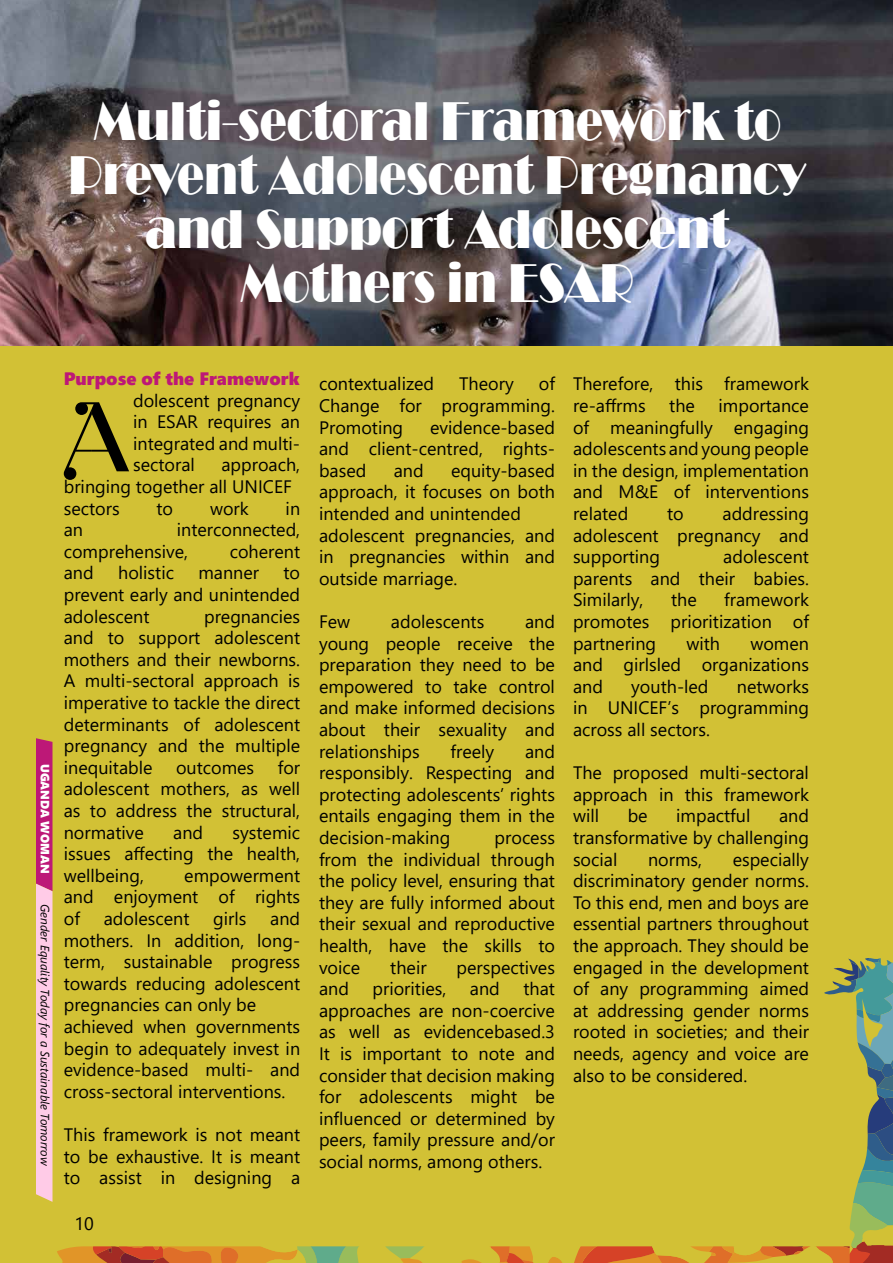
<style>
.page{position:relative;width:893px;height:1263px;background:#fff}
.page>*{position:absolute;margin:0;border:0;box-sizing:border-box;transform-origin:0 0}
.t1{font:99.9px "Safira";color:#000}
.t2{font:56.25px/54px "Broadway";color:#fff;text-align:center;scale:.8 1}
.t3{font:18px/21.6px "Segoe UI";color:#000;text-align:justify}
.t4{font:18px "Segoe UI Black";color:#bd1877}
.t5{font:italic 12px "Segoe UI";color:#000}
.t6{font:12px "Segoe UI Black";color:#fff}
</style>
<div class="page">
<div style="left:0;top:338px;width:893px;height:925px;background:#d2c135"></div>
<img style="left:0;top:0;width:893px;height:345px">
<svg style="left:36px;top:738px;width:857px;height:525px"></svg>
<div style="left:841px;top:1015px;width:6px;height:7px;background:#d2c135;border-radius:50%"></div>
<h2 class="t2" style="left:69px;top:94px;width:923px">Multi-sectoral Framework to<br>Prevent Adolescent Pregnancy and Support Adolescent<br>Mothers in ESAR</h2>
<p class="t6" style="left:54px;top:764px;width:112px;rotate:90deg">UGANDA WOMAN</p>
<p class="t5" style="left:56px;top:904px;width:263px;rotate:90deg">Gender Equality Today for a Sustainable Tomorrow</p>
<p class="t4" style="left:64px;top:365px;width:237px">Purpose of the Framework</p>
<h1 class="t1" style="left:64px;top:388px;width:71px">A</h1>
<p class="t3" style="left:133px;top:388px;width:169px">dolescent pregnancy in ESAR requires an integrated and multi&shy;sectoral</p>
<p class="t3" style="left:64px;top:452px;width:238px;text-align:left;text-indent:158px">approach, bringing together all UNICEF sectors</p>
<p class="t3" style="left:157px;top:496px;width:18px">to</p>
<p class="t3" style="left:210px;top:496px;width:40px">work</p>
<p class="t3" style="left:286px;top:496px;width:16px">in</p>
<p class="t3" style="left:64px;top:517px;width:238px;text-indent:113px">interconnected, comprehensive,</p>
<p class="t3" style="left:64px;top:517px;width:21px">an</p>
<p class="t3" style="left:230px;top:539px;width:72px">coherent</p>
<p class="t3" style="left:64px;top:560px;width:31px">and</p>
<p class="t3" style="left:118px;top:560px;width:57px">holistic</p>
<p class="t3" style="left:198px;top:560px;width:62px">manner</p>
<p class="t3" style="left:64px;top:560px;width:238px;text-indent:220px">to prevent early and unintended adolescent</p>
<p class="t3" style="left:64px;top:604px;width:238px;text-indent:140px">pregnancies and to support adolescent mothers and their newborns.<br>A multi-sectoral approach is imperative to tackle the direct determinants of adolescent pregnancy and the multiple inequitable</p>
<p class="t3" style="left:64px;top:755px;width:238px;text-indent:214px">for adolescent mothers, as well as to address the structural, normative</p>
<p class="t3" style="left:176px;top:755px;width:80px">outcomes</p>
<p class="t3" style="left:173px;top:820px;width:31px">and</p>
<p class="t3" style="left:64px;top:820px;width:238px;text-indent:169px">systemic issues affecting the health, wellbeing,</p>
<p class="t3" style="left:64px;top:863px;width:238px;text-indent:120px">empowerment and enjoyment of rights of</p>
<p class="t3" style="left:64px;top:906px;width:238px;text-align:left;text-indent:206px">and mothers. In addition, long&shy;term, sustainable progress towards reducing adolescent pregnancies can only be achieved when governments begin to adequately invest in evidence-based multi- and cross-sectoral interventions.</p>
<p class="t3" style="left:64px;top:1122px;width:238px">This framework is not meant to be exhaustive. It is meant to assist in designing a</p>
<p class="t3" style="left:104px;top:906px;width:87px">adolescent</p>
<p class="t3" style="left:213px;top:906px;width:35px">girls</p>
<p class="t3" style="left:75px;top:1211px;width:21px">10</p>
<p class="t3" style="left:319px;top:372px;width:237px;text-indent:220px">of Change for programming.<br>Promoting</p>
<p class="t3" style="left:319px;top:372px;width:117px">contextualized</p>
<p class="t3" style="left:459px;top:372px;width:56px">Theory</p>
<p class="t3" style="left:319px;top:415px;width:237px;text-indent:111px">evidence-based and client-centred, rights&shy;based</p>
<p class="t3" style="left:319px;top:458px;width:237px;text-align:left;text-indent:132px">equity-based approach, it focuses on both intended and unintended adolescent pregnancies, and in pregnancies within and outside marriage.</p>
<p class="t3" style="left:319px;top:609px;width:33px">Few</p>
<p class="t3" style="left:391px;top:609px;width:95px">adolescents</p>
<p class="t3" style="left:394px;top:458px;width:31px">and</p>
<p class="t3" style="left:319px;top:609px;width:237px;text-indent:206px">and young people receive the preparation they need to be empowered to take control and make informed decisions about their sexuality and relationships</p>
<p class="t3" style="left:451px;top:739px;width:45px">freely</p>
<p class="t3" style="left:319px;top:739px;width:237px;text-indent:206px">and responsibly. Respecting and protecting adolescents’ rights entails engaging them in the decision-making</p>
<p class="t3" style="left:319px;top:825px;width:237px;text-indent:176px">process from the individual through the policy level, ensuring that they are fully informed about their sexual and reproductive health, have the skills to voice</p>
<p class="t3" style="left:390px;top:955px;width:38px">their</p>
<p class="t3" style="left:457px;top:955px;width:100px">perspectives</p>
<p class="t3" style="left:319px;top:976px;width:237px;text-indent:204px">that approaches are non-coercive as well as evidencebased.3<br>It is important to note and consider that decision making for adolescents might be influenced or determined by peers, family pressure and/or social norms, among others.</p>
<p class="t3" style="left:319px;top:976px;width:31px">and</p>
<p class="t3" style="left:373px;top:976px;width:75px">priorities,</p>
<p class="t3" style="left:470px;top:976px;width:31px">and</p>
<p class="t3" style="left:573px;top:372px;width:237px">Therefore, this framework re-affrms</p>
<p class="t3" style="left:669px;top:393px;width:27px">the</p>
<p class="t3" style="left:573px;top:393px;width:237px;text-indent:146px">importance of meaningfully engaging adolescents and young people in the design, implementation and M&amp;E of interventions related</p>
<p class="t3" style="left:573px;top:501px;width:237px;text-indent:150px">addressing adolescent pregnancy and supporting</p>
<p class="t3" style="left:667px;top:501px;width:18px">to</p>
<p class="t3" style="left:573px;top:544px;width:237px;text-indent:150px">adolescent parents and their babies.<br>Similarly,</p>
<p class="t3" style="left:573px;top:588px;width:237px;text-indent:151px">framework promotes prioritization of partnering</p>
<p class="t3" style="left:671px;top:588px;width:27px">the</p>
<p class="t3" style="left:686px;top:631px;width:35px">with</p>
<p class="t3" style="left:573px;top:631px;width:237px;text-indent:177px">women and girlsled organizations and</p>
<p class="t3" style="left:573px;top:674px;width:237px;text-indent:164px">networks in UNICEF’s programming across all sectors.</p>
<p class="t3" style="left:573px;top:760px;width:237px">The proposed multi-sectoral approach in this framework will</p>
<p class="t3" style="left:631px;top:674px;width:79px">youth-led</p>
<p class="t3" style="left:628px;top:804px;width:21px">be</p>
<p class="t3" style="left:676px;top:804px;width:76px">impactful</p>
<p class="t3" style="left:573px;top:804px;width:237px;text-indent:206px">and transformative by challenging social</p>
<p class="t3" style="left:573px;top:847px;width:237px;text-indent:160px">especially discriminatory gender norms.<br>To this end, men and boys are essential partners throughout the approach. They should be engaged in the development of any programming aimed at addressing gender norms rooted in societies; and their needs, agency and voice are also to be considered.</p>
<p class="t3" style="left:648px;top:847px;width:56px">norms,</p>
</div>
